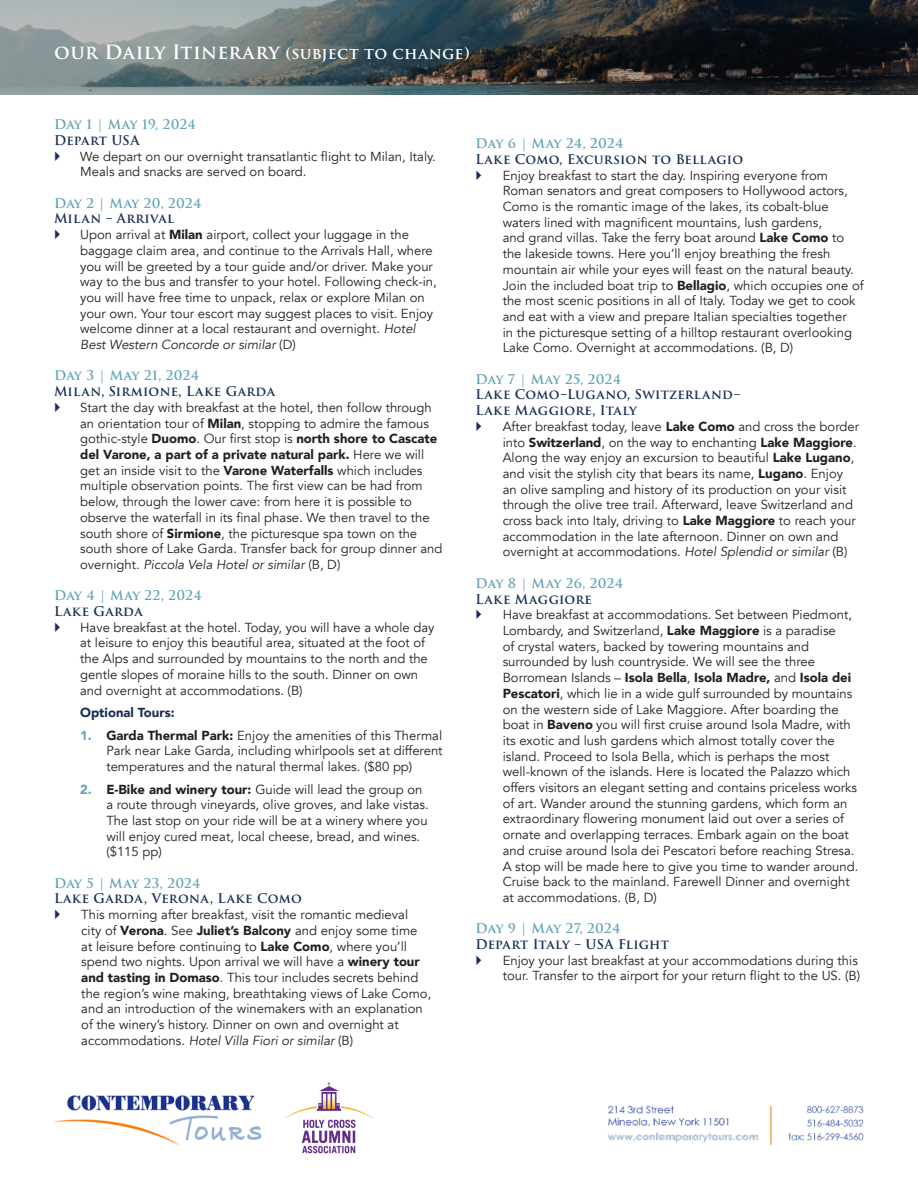
<style>
.page{position:relative;width:918px;height:1188px;background:#fff}
.page>*{position:absolute;margin:0;border:0;box-sizing:border-box;transform-origin:0 0}
.t1{font:600 19.2px "Trajan Pro 3";letter-spacing:.015em;color:#fff}
.Normal__Web{font:13.05px/15.8px "Avenir";color:#231f20}
.Normal__Web-2{font:600 13.05px/15.8px "Trajan Pro 3";letter-spacing:.02em;color:#192e56}
.t2{font:600 13.05px/15.8px "Trajan Pro 3";letter-spacing:.01em;color:#63a3b7}
.t3{font:900 13.05px "Avenir";color:#192e56}
.s1{font-size:15.75px}
.s2{color:#192e56}
.s3{font-weight:900}
.s4{font-style:italic}
.s5{font-weight:900;color:#63a3b7}
</style>
<div class="page">
<img style="left:54px;top:1095px;width:208px;height:51px">
<img style="left:284px;top:1082px;width:89px;height:72px">
<img style="left:607px;top:1105px;width:256px;height:40px">
<img style="left:0;top:0;width:918px;height:94px">
<p class="t1" style="left:54px;top:38px;width:417px">our Daily Itinerary <span class="s1">(subject to change)</span></p>
<p class="t2" style="left:54px;top:117px;width:143px">Day 1 | May 19, 2024<br><span class="s2">Depart USA</span></p>
<p class="Normal__Web" style="left:80px;top:149px;width:357px">We depart on our overnight transatlantic flight to Milan, Italy.<br>Meals and snacks are served on board.</p>
<p class="t2" style="left:54px;top:195px;width:149px">Day 2 | May 20, 2024</p>
<p class="Normal__Web-2" style="left:54px;top:211px;width:122px">Milan – Arrival</p>
<p class="Normal__Web" style="left:80px;top:227px;width:358px">Upon arrival at <span class="s3">Milan</span> airport, collect your luggage in the baggage claim area, and continue to the Arrivals Hall, where you will be greeted by a tour guide and/or driver. Make your way to the bus and transfer to your hotel. Following check-in, you will have free time to unpack, relax or explore Milan on your own. Your tour escort may suggest places to visit. Enjoy welcome dinner at a local restaurant and overnight. <span class="s4">Hotel Best Western Concorde or similar</span> (D)</p>
<p class="t2" style="left:54px;top:368px;width:147px">Day 3 | May 21, 2024</p>
<p class="Normal__Web-2" style="left:54px;top:384px;width:223px">Milan, Sirmione, Lake Garda</p>
<p class="Normal__Web" style="left:80px;top:400px;width:364px">Start the day with breakfast at the hotel, then follow through an orientation tour of <span class="s3">Milan</span>, stopping to admire the famous gothic-style <span class="s3">Duomo</span>. Our first stop is <span class="s3">north shore to Cascate del Varone, a part of a private natural park.</span> Here we will get an inside visit to the <span class="s3">Varone Waterfalls</span> which includes multiple observation points. The first view can be had from below, through the lower cave: from here it is possible to observe the waterfall in its final phase. We then travel to the south shore of <span class="s3">Sirmione</span>, the picturesque spa town on the south shore of Lake Garda. Transfer back for group dinner and overnight. <span class="s4">Piccola Vela Hotel or similar</span> (B, D)</p>
<p class="t2" style="left:54px;top:588px;width:149px">Day 4 | May 22, 2024</p>
<p class="Normal__Web-2" style="left:54px;top:604px;width:90px">Lake Garda</p>
<p class="Normal__Web" style="left:80px;top:620px;width:356px">Have breakfast at the hotel. Today, you will have a whole day at leisure to enjoy this beautiful area, situated at the foot of the Alps and surrounded by mountains to the north and the gentle slopes of moraine hills to the south. Dinner on own and overnight at accommodations. (B)</p>
<p class="t3" style="left:80px;top:701px;width:96px">Optional Tours:</p>
<p class="Normal__Web" style="left:106px;top:727px;width:338px;text-align:justify;text-indent:-26px"><span class="s5">1.</span> <span class="s3">Garda Thermal Park:</span> Enjoy the amenities of this Thermal Park near Lake Garda, including whirlpools set at different temperatures and the natural thermal lakes. ($80 pp)</p>
<p class="Normal__Web" style="left:106px;top:781px;width:324px;text-indent:-26px"><span class="s5">2.</span> <span class="s3">E-Bike and winery tour:</span> Guide will lead the group on a route through vineyards, olive groves, and lake vistas.<br>The last stop on your ride will be at a winery where you will enjoy cured meat, local cheese, bread, and wines. ($115 pp)</p>
<p class="t2" style="left:54px;top:876px;width:148px">Day 5 | May 23, 2024</p>
<p class="Normal__Web-2" style="left:54px;top:891px;width:249px">Lake Garda, Verona, Lake Como</p>
<p class="Normal__Web" style="left:81px;top:907px;width:351px">This morning after breakfast, visit the romantic medieval city of <span class="s3">Verona</span>. See <span class="s3">Juliet’s Balcony</span> and enjoy some time at leisure before continuing to <span class="s3">Lake Como</span>, where you’ll spend two nights. Upon arrival we will have a <span class="s3">winery tour and tasting in Domaso</span>. This tour includes secrets behind the region’s wine making, breathtaking views of Lake Como, and an introduction of the winemakers with an explanation of the winery’s history. Dinner on own and overnight at accommodations. <span class="s4">Hotel Villa Fiori or similar</span> (B)</p>
<p class="t2" style="left:475px;top:136px;width:150px">Day 6 | May 24, 2024</p>
<p class="Normal__Web-2" style="left:475px;top:152px;width:269px">Lake Como, Excursion to Bellagio</p>
<p class="Normal__Web" style="left:503px;top:167px;width:363px">Enjoy breakfast to start the day. Inspiring everyone from Roman senators and great composers to Hollywood actors, Como is the romantic image of the lakes, its cobalt-blue waters lined with magnificent mountains, lush gardens,<br>and grand villas. Take the ferry boat around <span class="s3">Lake Como</span> to the lakeside towns. Here you’ll enjoy breathing the fresh mountain air while your eyes will feast on the natural beauty.<br>Join the included boat trip to <span class="s3">Bellagio</span>, which occupies one of the most scenic positions in all of Italy. Today we get to cook and eat with a view and prepare Italian specialties together<br>in the picturesque setting of a hilltop restaurant overlooking Lake Como. Overnight at accommodations. (B, D)</p>
<p class="t2" style="left:475px;top:371px;width:147px">Day 7 | May 25, 2024</p>
<p class="Normal__Web-2" style="left:475px;top:387px;width:267px">Lake Como–Lugano, Switzerland–<br>Lake Maggiore, Italy</p>
<p class="Normal__Web" style="left:503px;top:419px;width:358px">After breakfast today, leave <span class="s3">Lake Como</span> and cross the border into <span class="s3">Switzerland</span>, on the way to enchanting <span class="s3">Lake Maggiore</span>.<br>Along the way enjoy an excursion to beautiful <span class="s3">Lake Lugano</span>, and visit the stylish city that bears its name, <span class="s3">Lugano</span>. Enjoy an olive sampling and history of its production on your visit through the olive tree trail. Afterward, leave Switzerland and cross back into Italy, driving to <span class="s3">Lake Maggiore</span> to reach your accommodation in the late afternoon. Dinner on own and overnight at accommodations. <span class="s4">Hotel Splendid or similar</span> (B)</p>
<p class="t2" style="left:475px;top:576px;width:149px">Day 8 | May 26, 2024</p>
<p class="Normal__Web-2" style="left:475px;top:591px;width:118px">Lake Maggiore</p>
<p class="Normal__Web" style="left:503px;top:607px;width:357px">Have breakfast at accommodations. Set between Piedmont, Lombardy, and Switzerland, <span class="s3">Lake Maggiore</span> is a paradise<br>of crystal waters, backed by towering mountains and surrounded by lush countryside. We will see the three Borromean Islands – <span class="s3">Isola Bella</span>, <span class="s3">Isola Madre,</span> and <span class="s3">Isola dei Pescatori</span>, which lie in a wide gulf surrounded by mountains on the western side of Lake Maggiore. After boarding the boat in <span class="s3">Baveno</span> you will first cruise around Isola Madre, with its exotic and lush gardens which almost totally cover the island. Proceed to Isola Bella, which is perhaps the most well-known of the islands. Here is located the Palazzo which offers visitors an elegant setting and contains priceless works of art. Wander around the stunning gardens, which form an extraordinary flowering monument laid out over a series of ornate and overlapping terraces. Embark again on the boat and cruise around Isola dei Pescatori before reaching Stresa.<br>A stop will be made here to give you time to wander around.<br>Cruise back to the mainland. Farewell Dinner and overnight at accommodations. (B, D)</p>
<p class="t2" style="left:475px;top:921px;width:147px">Day 9 | May 27, 2024</p>
<p class="Normal__Web-2" style="left:475px;top:937px;width:195px">Depart Italy – USA Flight</p>
<p class="Normal__Web" style="left:503px;top:953px;width:359px">Enjoy your last breakfast at your accommodations during this tour. Transfer to the airport for your return flight to the US. (B)</p>
</div>
